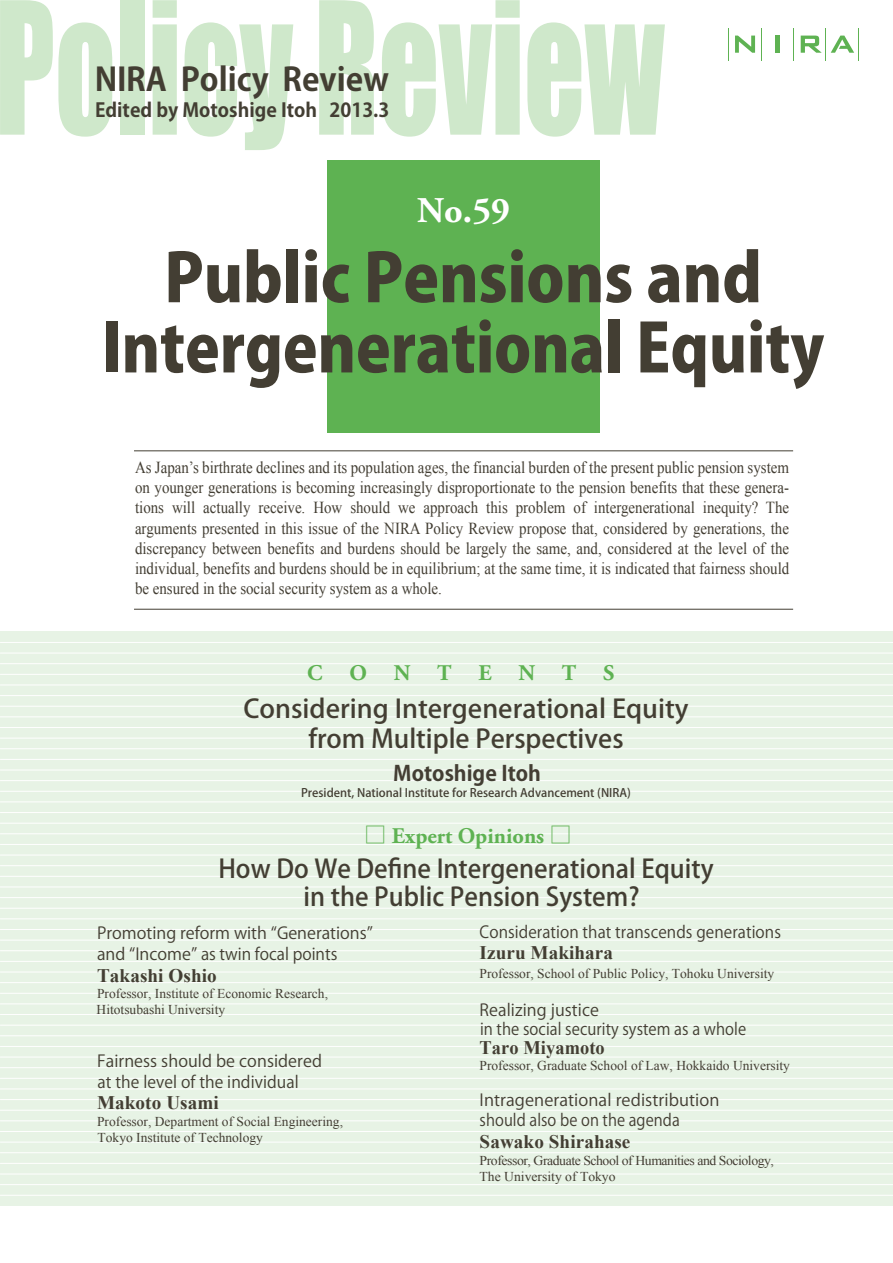
<style>
.page{position:relative;width:893px;height:1263px;background:#fff}
.page>*{position:absolute;margin:0;border:0;box-sizing:border-box;transform-origin:0 0}
.t1{font:800 65.85px/70.2px "Koz Go Pro";letter-spacing:-.005em;color:#433e33;text-align:center}
.t2{font:700 36.15px "Adobe Garamond Pro";color:#fff}
.t3{font:700 31.95px "Koz Go Pro";color:#433e33}
.t4{font:500 25.5px "Koz Go Pro";color:#433e33}
.t5{font:500 25.5px "Koz Go Pro";color:#433e33;scale:1.04 1}
.t6{font:700 22.35px "Adobe Garamond Pro";color:#5eb252}
.t7{font:700 22.35px "Adobe Garamond Pro";letter-spacing:1.2em;color:#5eb252}
.t8{font:700 21px "Koz Go Pro";color:#433e33}
.t9{font:700 19.2px "Times New Roman";letter-spacing:.005em;color:#433e33}
.t10{font:700 19.2px "Koz Go Pro";color:#433e33}
.t11{font:700 19.2px "Times New Roman";letter-spacing:.005em;color:#433e33;scale:.96 1}
.t12{font:16.8px/20.1px "Times New Roman";color:#433e33;text-align:justify;scale:.89 1}
.t13{font:16.5px/20.7px "Koz Go Pro";letter-spacing:.005em;color:#433e33}
.t14{font:16.5px "Koz Go Pro";letter-spacing:.005em;color:#433e33;scale:.95 1}
.t15{font:16.5px "Koz Go Pro";letter-spacing:.005em;color:#433e33;scale:.92 1}
.t16{font:13.5px "Times New Roman";color:#433e33}
.t17{font:13.5px/16.2px "Times New Roman";letter-spacing:-.035em;color:#433e33}
.t18{font:500 11.7px "Koz Go Pro";color:#433e33}
.s1{font-family:"Koz Go Pro";font-weight:400}
</style>
<div class="page">
<svg style="left:0;top:0;width:112px;height:137px"></svg>
<div style="left:120px;top:0;width:24px;height:135px;background:#cfe8cb"></div>
<svg style="left:153px;top:0;width:24px;height:135px;background:#d1e9ce"></svg>
<svg style="left:185px;top:22px;width:108px;height:128px"></svg>
<svg style="left:319px;top:0;width:55px;height:135px;background:#d5ead1"></svg>
<svg style="left:382px;top:0;width:138px;height:137px"></svg>
<svg style="left:527px;top:22px;width:138px;height:115px"></svg>
<div style="left:0;top:632px;width:893px;height:574px;background:#e7f3e5"></div>
<hr style="left:728px;top:28px;width:1px;height:32px;background:#5eb252">
<hr style="left:761px;top:28px;width:1px;height:32px;background:#5eb252">
<hr style="left:793px;top:28px;width:1px;height:32px;background:#5eb252">
<hr style="left:826px;top:28px;width:1px;height:32px;background:#5eb252">
<hr style="left:858px;top:28px;width:1px;height:32px;background:#5eb252">
<svg style="left:735px;top:36px;width:20px;height:17px"></svg>
<div style="left:775px;top:36px;width:5px;height:17px;background:#5eb252"></div>
<svg style="left:801px;top:35px;width:21px;height:18px"></svg>
<svg style="left:831px;top:36px;width:23px;height:17px"></svg>
<hr style="left:0;top:642px;width:893px;height:1px;background:#fff">
<hr style="left:0;top:653px;width:893px;height:1px;background:#fff">
<hr style="left:0;top:663px;width:893px;height:1px;background:#fff">
<hr style="left:0;top:674px;width:893px;height:1px;background:#fff">
<hr style="left:0;top:685px;width:893px;height:1px;background:#fff">
<hr style="left:0;top:695px;width:893px;height:1px;background:#fff">
<hr style="left:0;top:706px;width:893px;height:1px;background:#fff">
<hr style="left:0;top:716px;width:893px;height:1px;background:#fff">
<hr style="left:0;top:727px;width:893px;height:1px;background:#fff">
<hr style="left:0;top:738px;width:893px;height:1px;background:#fff">
<hr style="left:0;top:748px;width:893px;height:1px;background:#fff">
<hr style="left:0;top:759px;width:893px;height:1px;background:#fff">
<hr style="left:0;top:770px;width:893px;height:1px;background:#fff">
<hr style="left:0;top:780px;width:893px;height:1px;background:#fff">
<hr style="left:0;top:791px;width:893px;height:1px;background:#fff">
<hr style="left:0;top:801px;width:893px;height:1px;background:#fff">
<hr style="left:0;top:812px;width:893px;height:1px;background:#fff">
<hr style="left:0;top:823px;width:893px;height:1px;background:#fff">
<hr style="left:0;top:833px;width:893px;height:1px;background:#fff">
<hr style="left:0;top:844px;width:893px;height:1px;background:#fff">
<hr style="left:0;top:855px;width:893px;height:1px;background:#fff">
<hr style="left:0;top:865px;width:893px;height:1px;background:#fff">
<hr style="left:0;top:876px;width:893px;height:1px;background:#fff">
<hr style="left:0;top:887px;width:893px;height:1px;background:#fff">
<hr style="left:0;top:897px;width:893px;height:1px;background:#fff">
<hr style="left:0;top:908px;width:893px;height:1px;background:#fff">
<hr style="left:0;top:918px;width:893px;height:1px;background:#fff">
<hr style="left:0;top:929px;width:893px;height:1px;background:#fff">
<hr style="left:0;top:940px;width:893px;height:1px;background:#fff">
<hr style="left:0;top:950px;width:893px;height:1px;background:#fff">
<hr style="left:0;top:961px;width:893px;height:1px;background:#fff">
<hr style="left:0;top:972px;width:893px;height:1px;background:#fff">
<hr style="left:0;top:982px;width:893px;height:1px;background:#fff">
<hr style="left:0;top:993px;width:893px;height:1px;background:#fff">
<hr style="left:0;top:1003px;width:893px;height:1px;background:#fff">
<hr style="left:0;top:1014px;width:893px;height:1px;background:#fff">
<hr style="left:0;top:1025px;width:893px;height:1px;background:#fff">
<hr style="left:0;top:1035px;width:893px;height:1px;background:#fff">
<hr style="left:0;top:1046px;width:893px;height:1px;background:#fff">
<hr style="left:0;top:1057px;width:893px;height:1px;background:#fff">
<hr style="left:0;top:1067px;width:893px;height:1px;background:#fff">
<hr style="left:0;top:1078px;width:893px;height:1px;background:#fff">
<hr style="left:0;top:1088px;width:893px;height:1px;background:#fff">
<hr style="left:0;top:1099px;width:893px;height:1px;background:#fff">
<hr style="left:0;top:1110px;width:893px;height:1px;background:#fff">
<hr style="left:0;top:1120px;width:893px;height:1px;background:#fff">
<hr style="left:0;top:1131px;width:893px;height:1px;background:#fff">
<hr style="left:0;top:1142px;width:893px;height:1px;background:#fff">
<hr style="left:0;top:1152px;width:893px;height:1px;background:#fff">
<hr style="left:0;top:1163px;width:893px;height:1px;background:#fff">
<hr style="left:0;top:1174px;width:893px;height:1px;background:#fff">
<hr style="left:0;top:1184px;width:893px;height:1px;background:#fff">
<hr style="left:0;top:1195px;width:893px;height:1px;background:#fff">
<div style="left:327px;top:161px;width:273px;height:272px;background:#5eb252"></div>
<hr style="left:134px;top:451px;width:659px;height:1px;background:#433e33">
<hr style="left:134px;top:609px;width:659px;height:1px;background:#433e33">
<h3 class="t3" style="left:95px;top:58px;width:295px">NIRA Policy Review</h3>
<p class="t10" style="left:95px;top:98px;width:296px">Edited by Motoshige Itoh 2013.3</p>
<h2 class="t2" style="left:417px;top:189px;width:94px">No.59</h2>
<h1 class="t1" style="left:102px;top:247px;width:724px">Public Pensions and<br>Intergenerational Equity</h1>
<p class="t12" style="left:135px;top:457px;width:737px">As Japan’s birthrate declines and its population ages, the financial burden of the present public pension system on younger generations is becoming increasingly disproportionate to the pension benefits that these genera&shy;tions will actually receive. How should we approach this problem of intergenerational inequity? The arguments presented in this issue of the NIRA Policy Review propose that, considered by generations, the discrepancy between benefits and burdens should be largely the same, and, considered at the level of the individual, benefits and burdens should be in equilibrium; at the same time, it is indicated that fairness should be ensured in the social security system as a whole.</p>
<h3 class="t7" style="left:307px;top:660px;width:309px">CONTENTS</h3>
<h3 class="t5" style="left:243px;top:692px;width:430px">Considering Intergenerational Equity</h3>
<p class="t8" style="left:393px;top:759px;width:149px">Motoshige Itoh</p>
<p class="t18" style="left:301px;top:785px;width:331px">President, National Institute for Research Advancement (NIRA)</p>
<h3 class="t4" style="left:308px;top:722px;width:317px">from Multiple Perspectives</h3>
<h3 class="t6" style="left:364px;top:823px;width:209px"><span class="s1">□</span> Expert Opinions <span class="s1">□</span></h3>
<h3 class="t4" style="left:218px;top:852px;width:497px">How Do We Define Intergenerational Equity</h3>
<h3 class="t4" style="left:304px;top:880px;width:337px">in the Public Pension System?</h3>
<p class="t13" style="left:97px;top:923px;width:277px">Promoting reform with “Generations”</p>
<p class="t9" style="left:97px;top:962px;width:121px">Takashi Oshio</p>
<p class="t16" style="left:97px;top:984px;width:232px">Professor, Institute of Economic Research,</p>
<p class="t13" style="left:97px;top:944px;width:242px">and “Income” as twin focal points</p>
<p class="t16" style="left:97px;top:1000px;width:130px">Hitotsubashi University</p>
<p class="t13" style="left:97px;top:1050px;width:226px">Fairness should be considered</p>
<p class="t9" style="left:97px;top:1089px;width:123px">Makoto Usami</p>
<p class="t16" style="left:97px;top:1112px;width:247px">Professor, Department of Social Engineering,</p>
<p class="t13" style="left:98px;top:1071px;width:203px">at the level of the individual</p>
<p class="t16" style="left:98px;top:1128px;width:167px">Tokyo Institute of Technology</p>
<p class="t14" style="left:479px;top:921px;width:319px">Consideration that transcends generations</p>
<p class="t9" style="left:479px;top:940px;width:135px">Izuru Makihara</p>
<p class="t16" style="left:479px;top:964px;width:296px">Professor, School of Public Policy, Tohoku University</p>
<p class="t13" style="left:479px;top:999px;width:121px">Realizing justice</p>
<p class="t11" style="left:479px;top:1034px;width:132px">Taro Miyamoto</p>
<p class="t16" style="left:479px;top:1056px;width:312px">Professor, Graduate School of Law, Hokkaido University</p>
<p class="t15" style="left:480px;top:1018px;width:291px">in the social security system as a whole</p>
<p class="t13" style="left:480px;top:1090px;width:241px">Intragenerational redistribution should also be on the agenda</p>
<p class="t9" style="left:480px;top:1128px;width:152px">Sawako Shirahase</p>
<p class="t17" style="left:480px;top:1152px;width:296px">Professor, Graduate School of Humanities and Sociology,<br>The University of Tokyo</p>
</div>
